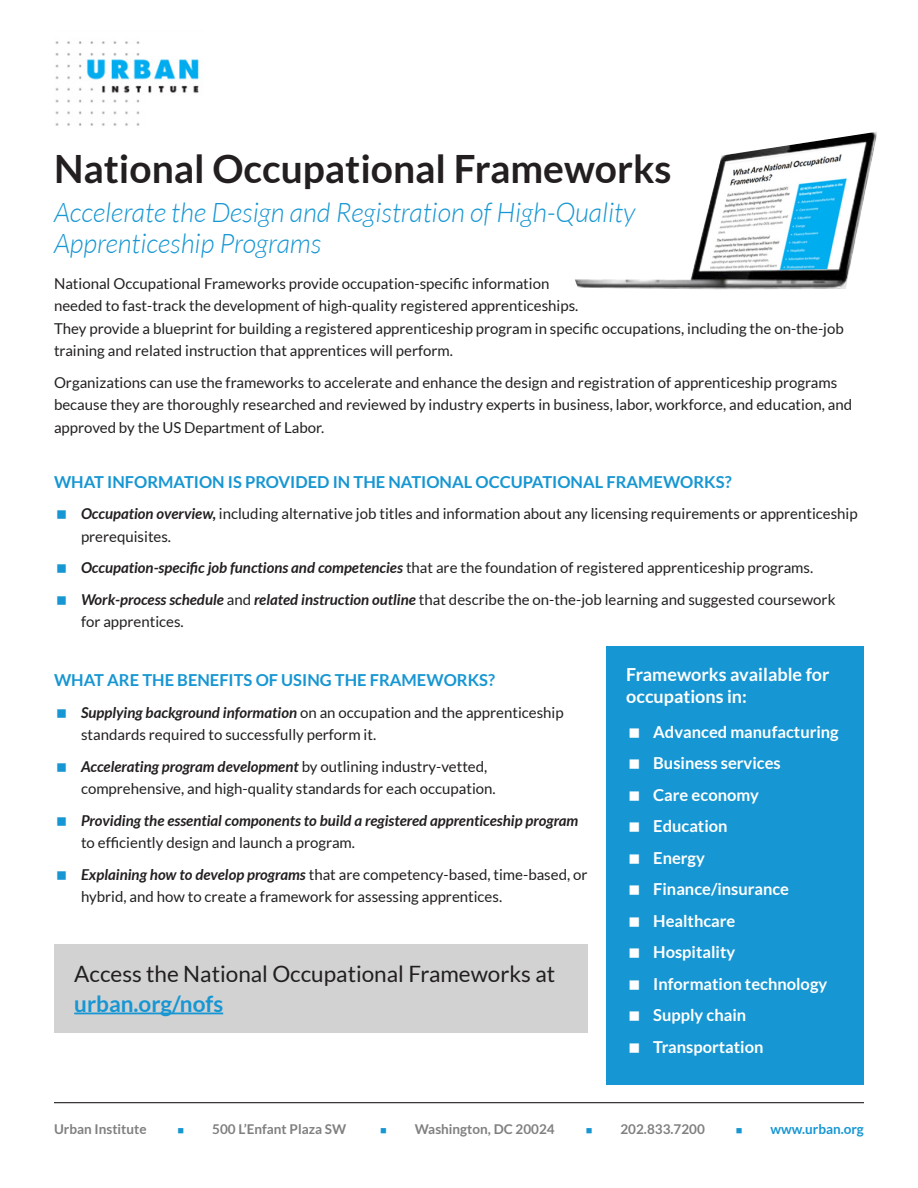
<style>
.page{position:relative;width:918px;height:1188px;background:#fff}
.page>*{position:absolute;margin:0;border:0;box-sizing:border-box;transform-origin:0 0}
.Page_Title_h1{font:700 39px "Lato";color:#231f20}
.Page_Tutle_Subhead_h2{font:italic 300 27px/31.5px "Lato";color:#1696d2}
.Body_Text{font:22.5px/30px "Lato";color:#231f20}
.Body_Text-2{font:700 18px/22.5px "Lato";color:#fff}
.t1{font:700 16.5px "Lato";color:#fff}
.Header_2_h2_or_h3{font:700 16.5px "Lato";color:#1696d2}
.Body_Text-3{font:15px/22.5px "Lato";color:#231f20}
.t2{font:italic 700 15px/22.5px "Lato";color:#231f20}
.t3{font:700 13.5px "Lato";color:#7f7f7f}
.t4{font:700 13.5px "Lato";color:#1696d2}
.s1{font-weight:700;font-style:italic}
.s2{font-weight:400;font-style:normal}
.s3{font-weight:700;color:#1696d2}
.s4{color:#1696d2}
</style>
<div class="page">
<img style="left:55px;top:41px;width:147px;height:85px">
<hr style="left:54px;top:1102px;width:810px;height:1px;background:#231f20">
<div style="left:54px;top:944px;width:534px;height:88px;background:#d2d2d2"></div>
<hr style="left:74px;top:1013px;width:149px;height:1px;background:#1696d2">
<div style="left:606px;top:646px;width:258px;height:438px;background:#1696d2"></div>
<img style="left:575px;top:132px;width:302px;height:157px">
<p class="Page_Title_h1" style="left:54px;top:147px;width:619px">National Occupational Frameworks</p>
<p class="Page_Tutle_Subhead_h2" style="left:54px;top:197px;width:583px">Accelerate the Design and Registration of High-Quality<br>Apprenticeship Programs</p>
<p class="Body_Text-3" style="left:54px;top:272px;width:791px">National Occupational Frameworks provide occupation-specific information<br>needed to fast-track the development of high-quality registered apprenticeships.<br>They provide a blueprint for building a registered apprenticeship program in specific occupations, including the on-the-job training and related instruction that apprentices will perform.</p>
<p class="Body_Text-3" style="left:54px;top:371px;width:800px">Organizations can use the frameworks to accelerate and enhance the design and registration of apprenticeship programs because they are thoroughly researched and reviewed by industry experts in business, labor, workforce, and education, and approved by the US Department of Labor.</p>
<p class="Header_2_h2_or_h3" style="left:54px;top:472px;width:679px">WHAT INFORMATION IS PROVIDED IN THE NATIONAL OCCUPATIONAL FRAMEWORKS?</p>
<p class="Body_Text-3" style="left:81px;top:502px;width:778px"><span class="s1">Occupation overview,</span> including alternative job titles and information about any licensing requirements or apprenticeship prerequisites.</p>
<p class="Body_Text-3" style="left:81px;top:556px;width:734px"><span class="s1">Occupation-specific job functions and competencies</span> that are the foundation of registered apprenticeship programs.</p>
<p class="Body_Text-3" style="left:81px;top:588px;width:756px"><span class="s1">Work-process schedule</span> and <span class="s1">related instruction outline</span> that describe the on-the-job learning and suggested coursework for apprentices.</p>
<p class="Header_2_h2_or_h3" style="left:54px;top:671px;width:443px">WHAT ARE THE BENEFITS OF USING THE FRAMEWORKS?</p>
<p class="Body_Text-3" style="left:81px;top:701px;width:484px"><span class="s1">Supplying background information</span> on an occupation and the apprenticeship standards required to successfully perform it.</p>
<p class="Body_Text-3" style="left:81px;top:755px;width:416px"><span class="s1">Accelerating program development</span> by outlining industry-vetted, comprehensive, and high-quality standards for each occupation.</p>
<p class="t2" style="left:81px;top:809px;width:499px">Providing the essential components to build a registered apprenticeship program <span class="s2">to efficiently design and launch a program.</span></p>
<p class="Body_Text-3" style="left:81px;top:863px;width:508px"><span class="s1">Explaining how to develop programs</span> that are competency-based, time-based, or hybrid, and how to create a framework for assessing apprentices.</p>
<p class="Body_Text" style="left:74px;top:959px;width:482px">Access the National Occupational Frameworks at <span class="s3">urban.org/nofs</span></p>
<p class="Body_Text-2" style="left:626px;top:663px;width:205px">Frameworks available for occupations in:</p>
<p class="t1" style="left:653px;top:722px;width:187px">Advanced manufacturing</p>
<p class="t1" style="left:653px;top:754px;width:129px">Business services</p>
<p class="t1" style="left:653px;top:785px;width:107px">Care economy</p>
<p class="t1" style="left:653px;top:817px;width:76px">Education</p>
<p class="t1" style="left:653px;top:848px;width:53px">Energy</p>
<p class="t1" style="left:653px;top:880px;width:137px">Finance/insurance</p>
<p class="t1" style="left:653px;top:911px;width:84px">Healthcare</p>
<p class="t1" style="left:653px;top:943px;width:83px">Hospitality</p>
<p class="t1" style="left:653px;top:974px;width:176px">Information technology</p>
<p class="t1" style="left:653px;top:1006px;width:95px">Supply chain</p>
<p class="t1" style="left:653px;top:1037px;width:112px">Transportation</p>
<p class="t3" style="left:54px;top:1121px;width:94px">Urban Institute</p>
<p class="t3" style="left:178px;top:1121px;width:170px"><span class="s4">■</span> 500 L’Enfant Plaza SW</p>
<p class="t3" style="left:380px;top:1121px;width:176px"><span class="s4">■</span> Washington, DC 20024</p>
<p class="t3" style="left:586px;top:1121px;width:121px"><span class="s4">■</span> 202.833.7200</p>
<p class="t4" style="left:736px;top:1121px;width:130px">■ www.urban.org</p>
</div>
